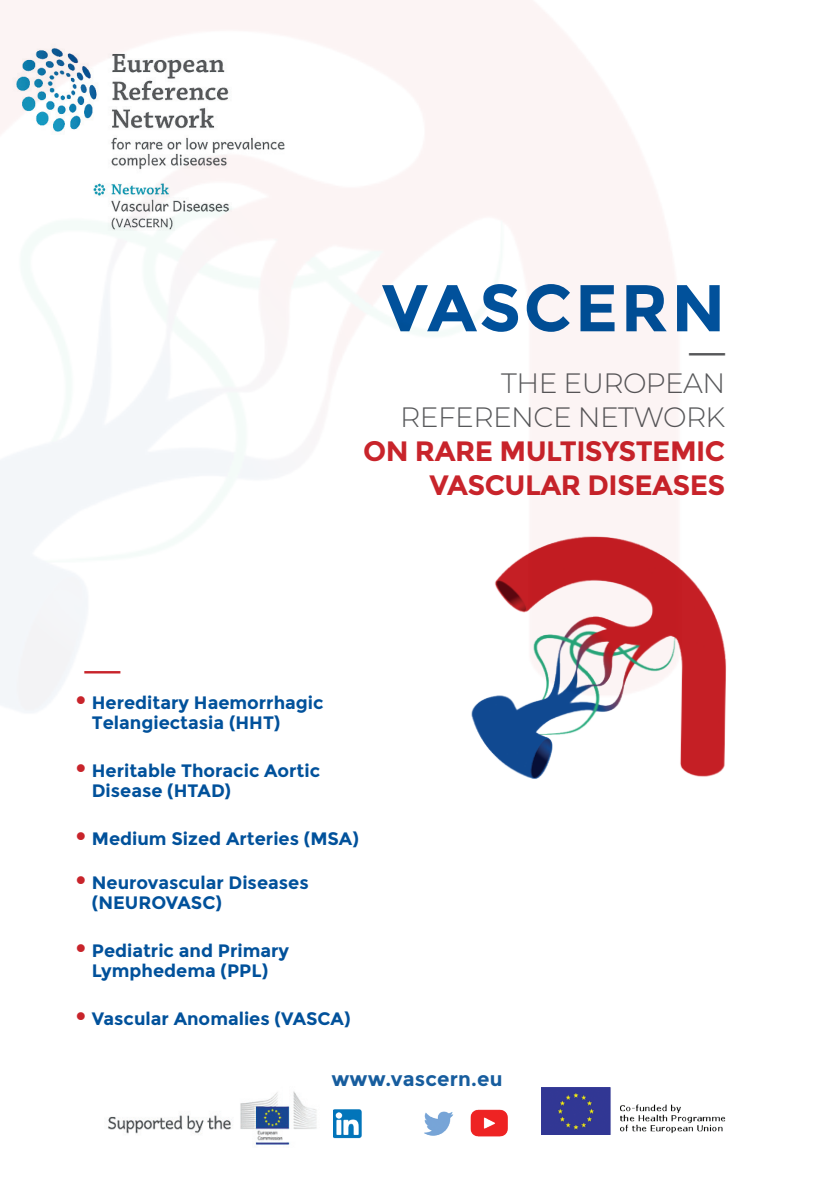
<style>
.page{position:relative;width:840px;height:1191px;background:#fff}
.page>*{position:absolute;margin:0;border:0;box-sizing:border-box;transform-origin:0 0}
.Titre_-_32_pts__Gras{font:700 66px "Montserrat";letter-spacing:.04em;color:#01519b}
.Titre_-_32_pts__Gras-2{font:500 36px "Montserrat";color:#57585a}
.Corps_de_texte_de_se{font:500 36px "Montserrat";color:#c8242b}
.Titre_-_32_pts__Gras-3{font:700 28px/34px "Montserrat";letter-spacing:-.02em;color:#c8242b;text-align:right}
.Titre_-_32_pts__Gras-4{font:700 20px "Montserrat";letter-spacing:.01em;color:#175d9e}
.Corps_de_texte_de_se-2{font:700 18px/20px "Montserrat";color:#01519b}
.s1{font-weight:300;color:#57585a}
.s2{font-size:28px;color:#c8242b}
</style>
<div class="page">
<img style="left:541px;top:1087px;width:185px;height:47px">
<img style="left:107px;top:1091px;width:210px;height:54px">
<img style="left:333px;top:1109px;width:29px;height:30px">
<img style="left:424px;top:1111px;width:30px;height:25px">
<img style="left:470px;top:1109px;width:38px;height:28px">
<img style="left:0;top:0;width:727px;height:779px">
<p class="Titre_-_32_pts__Gras" style="left:382px;top:269px;width:344px">VASCERN</p>
<p class="Titre_-_32_pts__Gras-2" style="left:689px;top:328px;width:37px">—</p>
<p class="Titre_-_32_pts__Gras-3" style="left:363px;top:366px;width:363px"><span class="s1">THE EUROPEAN<br>REFERENCE NETWORK<br></span>ON RARE MULTISYSTEMIC<br>VASCULAR DISEASES</p>
<p class="Corps_de_texte_de_se" style="left:84px;top:647px;width:37px">—</p>
<p class="Corps_de_texte_de_se-2" style="left:92px;top:693px;width:233px;text-indent:-17px"><span class="s2">•</span> Hereditary Haemorrhagic<br>Telangiectasia (HHT)</p>
<p class="Corps_de_texte_de_se-2" style="left:92px;top:761px;width:230px;text-indent:-17px"><span class="s2">•</span> Heritable Thoracic Aortic<br>Disease (HTAD)</p>
<p class="Corps_de_texte_de_se-2" style="left:75px;top:829px;width:285px"><span class="s2">•</span> Medium Sized Arteries (MSA)</p>
<p class="Corps_de_texte_de_se-2" style="left:92px;top:873px;width:218px;text-indent:-17px"><span class="s2">•</span> Neurovascular Diseases (NEUROVASC)</p>
<p class="Corps_de_texte_de_se-2" style="left:75px;top:941px;width:216px;text-align:center"><span class="s2">•</span> Pediatric and Primary<br>Lymphedema (PPL)</p>
<p class="Corps_de_texte_de_se-2" style="left:75px;top:1009px;width:277px"><span class="s2">•</span> Vascular Anomalies (VASCA)</p>
<p class="Titre_-_32_pts__Gras-4" style="left:331px;top:1066px;width:173px">www.vascern.eu</p>
</div>
